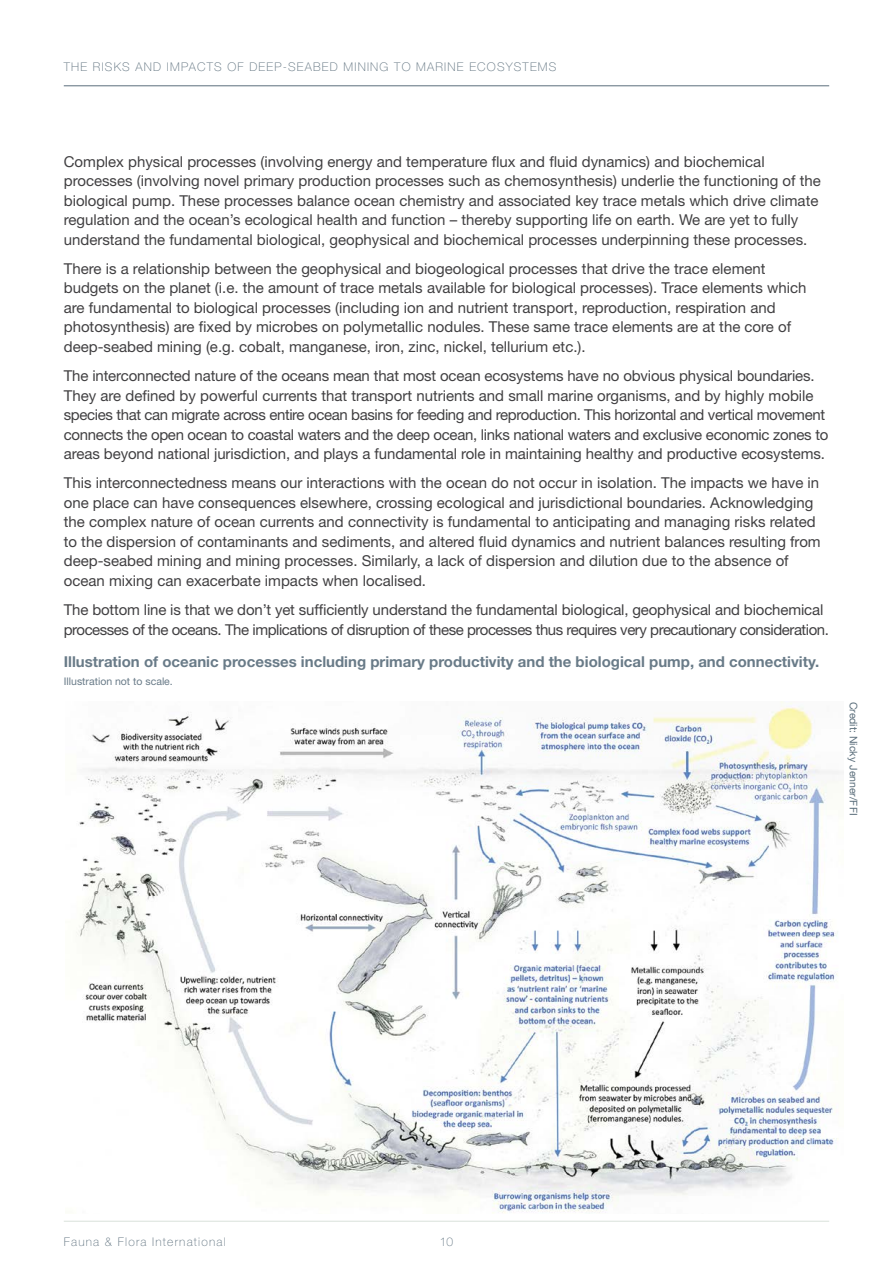
<style>
.page{position:relative;width:893px;height:1263px;background:#fff}
.page>*{position:absolute;margin:0;border:0;box-sizing:border-box;transform-origin:0 0}
.t1{font:15px/19.5px "Helvetica Neue";color:#414042}
.t2{font:15px/19.5px "Helvetica Neue";letter-spacing:-.03em;color:#414042}
.t3{font:700 15px "Helvetica Neue";color:#697b88}
.t4{font:100 12px "Helvetica Neue";letter-spacing:.1em;color:#5c6f7c}
.t5{font:10.5px "Helvetica Neue";color:#697b88}
.t6{font:10.5px "Helvetica Neue";color:#5c6f7c}
</style>
<div class="page">
<hr style="left:64px;top:1221px;width:765px;height:1px;background:#d9e2db">
<img style="left:76px;top:702px;width:767px;height:511px">
<hr style="left:64px;top:85px;width:765px;height:1px;background:#5c6f7c">
<p class="t4" style="left:64px;top:60px;width:494px">THE RISKS AND IMPACTS OF DEEP-SEABED MINING TO MARINE ECOSYSTEMS</p>
<p class="t1" style="left:64px;top:151px;width:759px">Complex physical processes (involving energy and temperature flux and fluid dynamics) and biochemical processes (involving novel primary production processes such as chemosynthesis) underlie the functioning of the biological pump. These processes balance ocean chemistry and associated key trace metals which drive climate regulation and the ocean’s ecological health and function – thereby supporting life on earth. We are yet to fully understand the fundamental biological, geophysical and biochemical processes underpinning these processes.</p>
<p class="t1" style="left:64px;top:258px;width:744px">There is a relationship between the geophysical and biogeological processes that drive the trace element budgets on the planet (i.e. the amount of trace metals available for biological processes). Trace elements which are fundamental to biological processes (including ion and nutrient transport, reproduction, respiration and photosynthesis) are fixed by microbes on polymetallic nodules. These same trace elements are at the core of deep-seabed mining (e.g. cobalt, manganese, iron, zinc, nickel, tellurium etc.).</p>
<p class="t1" style="left:64px;top:366px;width:766px">The interconnected nature of the oceans mean that most ocean ecosystems have no obvious physical boundaries.<br>They are defined by powerful currents that transport nutrients and small marine organisms, and by highly mobile species that can migrate across entire ocean basins for feeding and reproduction. This horizontal and vertical movement connects the open ocean to coastal waters and the deep ocean, links national waters and exclusive economic zones to areas beyond national jurisdiction, and plays a fundamental role in maintaining healthy and productive ecosystems.</p>
<p class="t1" style="left:64px;top:473px;width:758px">This interconnectedness means our interactions with the ocean do not occur in isolation. The impacts we have in one place can have consequences elsewhere, crossing ecological and jurisdictional boundaries. Acknowledging the complex nature of ocean currents and connectivity is fundamental to anticipating and managing risks related to the dispersion of contaminants and sediments, and altered fluid dynamics and nutrient balances resulting from deep-seabed mining and mining processes. Similarly, a lack of dispersion and dilution due to the absence of ocean mixing can exacerbate impacts when localised.</p>
<p class="t2" style="left:64px;top:600px;width:767px">The bottom line is that we don’t yet sufficiently understand the fundamental biological, geophysical and biochemical processes of the oceans. The implications of disruption of these processes thus requires very precautionary consideration.</p>
<p class="t3" style="left:64px;top:652px;width:757px">Illustration of oceanic processes including primary productivity and the biological pump, and connectivity.</p>
<p class="t5" style="left:64px;top:675px;width:111px">Illustration not to scale.</p>
<p class="t6" style="left:860px;top:702px;width:115px;rotate:90deg">Credit: Nicky Jenner/FFI</p>
<p class="t4" style="left:64px;top:1235px;width:163px">FAUNA &amp; FLORA INTERNATIONAL</p>
<p class="t4" style="left:440px;top:1235px;width:15px">10</p>
</div>
